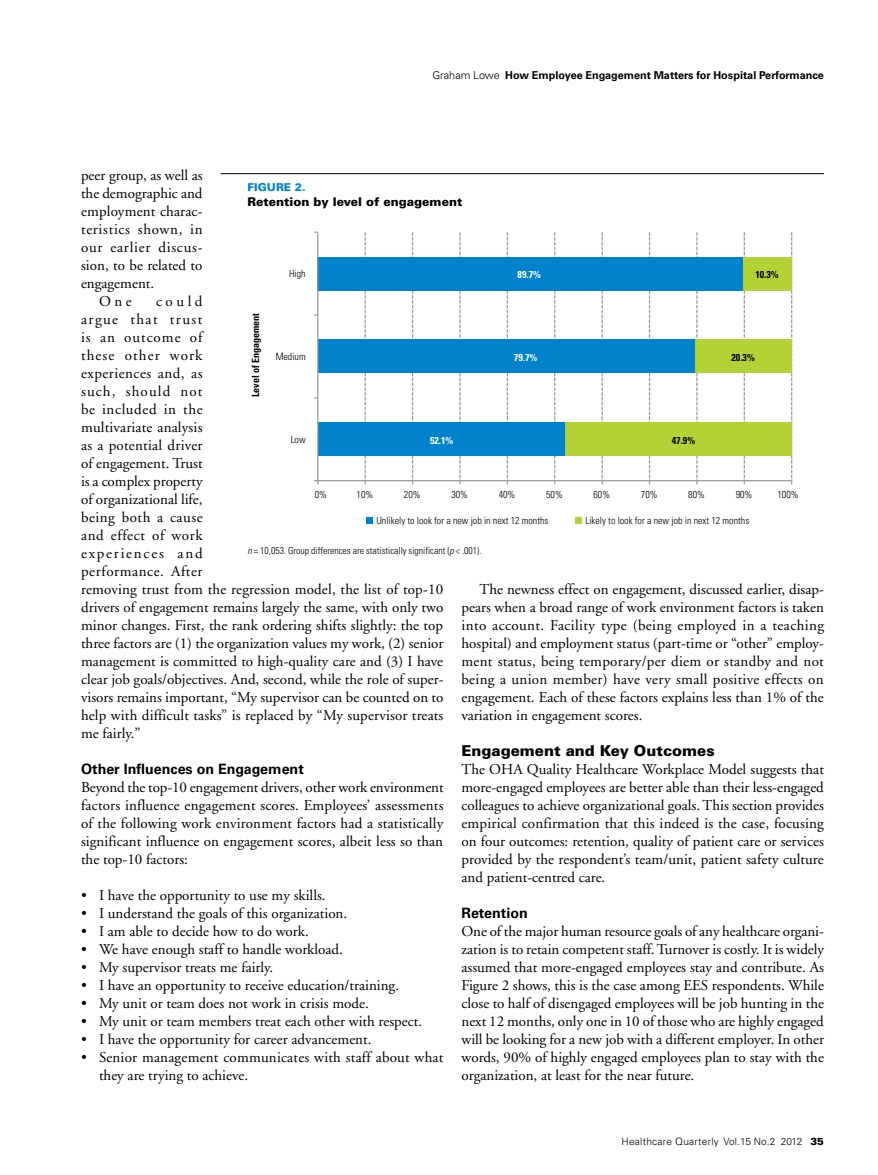
<style>
.page{position:relative;width:878px;height:1175px;background:#fff}
.page>*{position:absolute;margin:0;border:0;box-sizing:border-box;transform-origin:0 0}
.t1{font:15px/18px "Adobe Garamond";color:#000;text-align:justify}
.t2{font:900 15px "Univers";color:#000}
.t3{font:15px "Adobe Garamond";letter-spacing:.045em;color:#000}
.t4{font:15px "Adobe Garamond";letter-spacing:.05em;color:#000}
.t5{font:700 14.25px "Univers";color:#000}
.t6{font:900 12px "Univers";color:#000}
.t7{font:700 10.8px "Univers";color:#000}
.t8{font:900 10.8px "Univers";color:#0083ca}
.t9{font:300 10.2px "Univers";letter-spacing:.025em;color:#000}
.t10{font:300 condensed 10.05px "Univers";color:#000}
.t11{font:700 condensed 10.05px "Univers";color:#000}
.t12{font:700 condensed 10.05px "Univers";color:#fff}
.t13{font:300 condensed 9.75px "Univers";color:#000}
.s1{font-weight:300}
.s2{font-style:italic}
.s3{font-weight:900}
</style>
<div class="page">
<hr style="left:220px;top:173px;width:604px;height:1px;background:#000">
<div style="left:318px;top:257px;width:425px;height:33px;background:#0083ca"></div>
<div style="left:318px;top:340px;width:377px;height:33px;background:#0083ca"></div>
<div style="left:318px;top:423px;width:246px;height:33px;background:#0083ca"></div>
<div style="left:743px;top:257px;width:48px;height:33px;background:#b3d235"></div>
<div style="left:695px;top:340px;width:96px;height:33px;background:#b3d235"></div>
<div style="left:564px;top:423px;width:227px;height:33px;background:#b3d235"></div>
<hr style="left:318px;top:480px;width:473px;height:1px;background:#979797">
<svg style="left:791px;top:232px;width:1px;height:252px"></svg>
<svg style="left:743px;top:232px;width:1px;height:252px"></svg>
<svg style="left:696px;top:232px;width:1px;height:252px"></svg>
<svg style="left:649px;top:232px;width:1px;height:252px"></svg>
<svg style="left:601px;top:232px;width:1px;height:252px"></svg>
<svg style="left:554px;top:232px;width:1px;height:252px"></svg>
<svg style="left:506px;top:232px;width:2px;height:252px"></svg>
<svg style="left:459px;top:232px;width:1px;height:252px"></svg>
<svg style="left:412px;top:232px;width:1px;height:252px"></svg>
<svg style="left:364px;top:232px;width:2px;height:252px"></svg>
<hr style="left:317px;top:232px;width:1px;height:248px;background:#979797">
<svg style="left:366px;top:517px;width:6px;height:6px"></svg>
<svg style="left:575px;top:517px;width:6px;height:6px"></svg>
<p class="t7" style="left:432px;top:69px;width:393px"><span class="s1">Graham Lowe</span> How Employee Engagement Matters for Hospital Performance</p>
<p class="t1" style="left:81px;top:167px;width:123px">peer group, as well as</p>
<p class="t1" style="left:81px;top:185px;width:123px">the demographic and</p>
<p class="t1" style="left:81px;top:203px;width:123px">employment charac-</p>
<p class="t3" style="left:81px;top:221px;width:123px">teristics shown, in</p>
<p class="t4" style="left:81px;top:239px;width:123px">our earlier discus-</p>
<p class="t1" style="left:81px;top:257px;width:123px">sion, to be related to</p>
<p class="t1" style="left:81px;top:275px;width:75px">engagement.</p>
<p class="t1" style="left:99px;top:293px;width:34px">One</p>
<p class="t8" style="left:248px;top:181px;width:59px">FIGURE 2.</p>
<p class="t6" style="left:248px;top:194px;width:216px">Retention by level of engagement</p>
<p class="t10" style="left:289px;top:267px;width:18px">High</p>
<p class="t12" style="left:517px;top:269px;width:25px">89.7%</p>
<p class="t11" style="left:755px;top:269px;width:25px">10.3%</p>
<p class="t1" style="left:81px;top:293px;width:364px;text-align:left;text-indent:75px">could<br>argue that trust<br>is an outcome of<br>these other work<br>experiences and, as<br>such, should not<br>be included in the<br>multivariate analysis<br>as a potential driver<br>of engagement. Trust<br>is a complex property<br>of organizational life,<br>being both a cause<br>and effect of work<br>experiences and<br>performance. After<br>removing trust from the regression model, the list of top-10 drivers of engagement remains largely the same, with only two minor changes. First, the rank ordering shifts slightly: the top three factors are (1) the organization values my work, (2) senior management is committed to high-quality care and (3) I have clear job goals/objectives. And, second, while the role of super&shy;visors remains important, “My supervisor can be counted on to help with difficult tasks” is replaced by “My supervisor treats me fairly.”</p>
<p class="t5" style="left:81px;top:761px;width:224px">Other Influences on Engagement</p>
<p class="t1" style="left:81px;top:779px;width:364px">Beyond the top-10 engagement drivers, other work environment factors influence engagement scores. Employees’ assessments of the following work environment factors had a statistically significant influence on engagement scores, albeit less so than the top-10 factors:</p>
<p class="t1" style="left:81px;top:887px;width:246px">• I have the opportunity to use my skills.</p>
<p class="t1" style="left:81px;top:905px;width:268px">• I understand the goals of this organization.</p>
<p class="t1" style="left:81px;top:923px;width:229px">• I am able to decide how to do work.</p>
<p class="t1" style="left:81px;top:941px;width:263px">• We have enough staff to handle workload.</p>
<p class="t1" style="left:81px;top:959px;width:194px">• My supervisor treats me fairly.</p>
<p class="t1" style="left:81px;top:977px;width:319px">• I have an opportunity to receive education/training.</p>
<p class="t1" style="left:81px;top:995px;width:289px">• My unit or team does not work in crisis mode.</p>
<p class="t1" style="left:81px;top:1013px;width:342px">• My unit or team members treat each other with respect.</p>
<p class="t1" style="left:81px;top:1031px;width:292px">• I have the opportunity for career advancement.</p>
<p class="t1" style="left:99px;top:1049px;width:346px;text-indent:-18px">• Senior management communicates with staff about what they are trying to achieve.</p>
<p class="t11" style="left:249px;top:397px;width:85px;rotate:-90deg">Level of Engagement</p>
<p class="t10" style="left:276px;top:350px;width:31px">Medium</p>
<p class="t12" style="left:514px;top:351px;width:25px">79.7%</p>
<p class="t11" style="left:731px;top:351px;width:25px">20.3%</p>
<p class="t10" style="left:291px;top:433px;width:16px">Low</p>
<p class="t12" style="left:430px;top:434px;width:25px">52.1%</p>
<p class="t11" style="left:671px;top:434px;width:25px">47.9%</p>
<p class="t10" style="left:315px;top:488px;width:14px">0%</p>
<p class="t10" style="left:356px;top:488px;width:18px">10%</p>
<p class="t10" style="left:404px;top:488px;width:18px">20%</p>
<p class="t10" style="left:451px;top:488px;width:18px">30%</p>
<p class="t10" style="left:498px;top:488px;width:18px">40%</p>
<p class="t10" style="left:546px;top:488px;width:18px">50%</p>
<p class="t10" style="left:593px;top:488px;width:18px">60%</p>
<p class="t10" style="left:641px;top:488px;width:18px">70%</p>
<p class="t10" style="left:688px;top:488px;width:18px">80%</p>
<p class="t10" style="left:735px;top:488px;width:18px">90%</p>
<p class="t10" style="left:777px;top:488px;width:23px">100%</p>
<p class="t10" style="left:376px;top:514px;width:174px">Unlikely to look for a new job in next 12 months</p>
<p class="t10" style="left:585px;top:514px;width:165px">Likely to look for a new job in next 12 months</p>
<p class="t13" style="left:248px;top:545px;width:235px"><span class="s2">n</span> = 10,053. Group differences are statistically significant (<span class="s2">p</span> &lt; .001).</p>
<p class="t1" style="left:461px;top:581px;width:364px;text-indent:18px">The newness effect on engagement, discussed earlier, disap&shy;pears when a broad range of work environment factors is taken into account. Facility type (being employed in a teaching hospital) and employment status (part-time or “other” employ&shy;ment status, being temporary/per diem or standby and not being a union member) have very small positive effects on engagement. Each of these factors explains less than 1% of the variation in engagement scores.</p>
<p class="t2" style="left:461px;top:741px;width:255px">Engagement and Key Outcomes</p>
<p class="t1" style="left:461px;top:761px;width:364px">The OHA Quality Healthcare Workplace Model suggests that more-engaged employees are better able than their less-engaged colleagues to achieve organizational goals. This section provides empirical confirmation that this indeed is the case, focusing on four outcomes: retention, quality of patient care or services provided by the respondent’s team/unit, patient safety culture and patient-centred care.</p>
<p class="t5" style="left:461px;top:905px;width:68px">Retention</p>
<p class="t1" style="left:461px;top:923px;width:364px">One of the major human resource goals of any healthcare organi&shy;zation is to retain competent staff. Turnover is costly. It is widely assumed that more-engaged employees stay and contribute. As Figure 2 shows, this is the case among EES respondents. While close to half of disengaged employees will be job hunting in the next 12 months, only one in 10 of those who are highly engaged will be looking for a new job with a different employer. In other words, 90% of highly engaged employees plan to stay with the organization, at least for the near future.</p>
<p class="t9" style="left:621px;top:1134px;width:204px">Healthcare Quarterly Vol.15 No.2 2012 <span class="s3">35</span></p>
</div>
